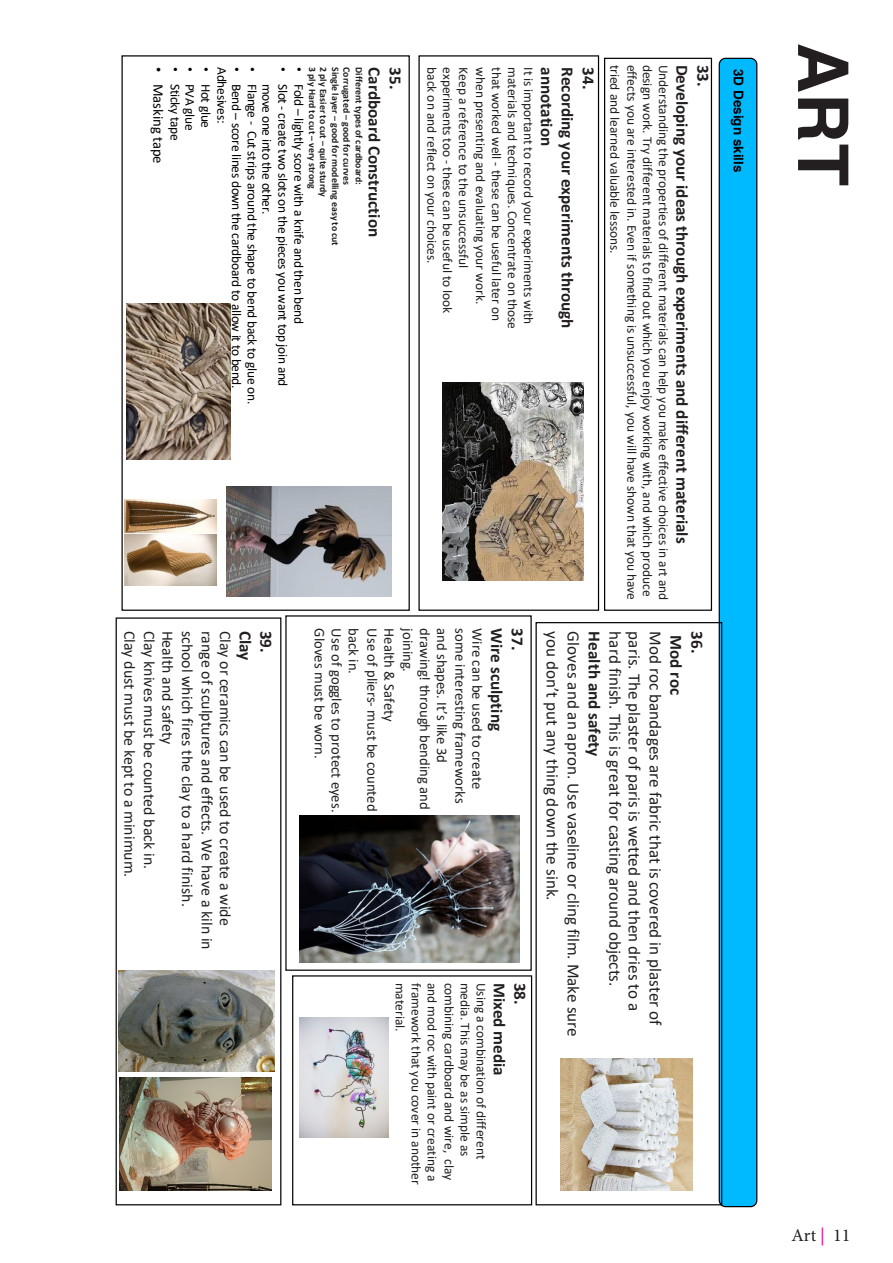
<style>
.page{position:relative;width:893px;height:1263px;background:#fff}
.page>*{position:absolute;margin:0;border:0;box-sizing:border-box;transform-origin:0 0}
.t1{font:18px "Minion Pro";color:#231f20}
.t2{font:17.1px "Calibri";color:#231f20}
.t3{font:700 17.1px "Calibri";color:#231f20}
.t4{font:15.9px "Calibri";color:#231f20}
.t5{font:14.7px "Calibri";color:#231f20}
.t6{font:14.7px "Calibri";color:#000}
.t7{font:13.5px "Calibri";color:#231f20}
.t8{font:13.5px/15.9px "Calibri";letter-spacing:-.02em;color:#000}
.t9{font:700 13.5px "Helvetica";color:#000}
.t10{font:13.5px "Arial";color:#000}
.t11{font:700 9.75px/11.4px "Calibri";letter-spacing:-.005em;color:#231f20}
.s1{font-family:"Arial"}
.s2{color:#ed028c}
</style>
<div class="page">
<div style="left:719px;top:58px;width:38px;height:1148px;background:#00baff;border-radius:6px"></div>
<div style="left:719px;top:58px;width:38px;height:1149px;border:1px solid #000;border-radius:6px"></div>
<div style="left:604px;top:58px;width:108px;height:553px;border:1px solid #000"></div>
<div style="left:418px;top:55px;width:181px;height:556px;border:1px solid #000"></div>
<div style="left:121px;top:55px;width:289px;height:556px;border:1px solid #000"></div>
<div style="left:535px;top:622px;width:187px;height:583px;border:1px solid #000"></div>
<div style="left:292px;top:975px;width:240px;height:230px;border:1px solid #000"></div>
<div style="left:116px;top:617px;width:165px;height:588px;border:1px solid #000"></div>
<img style="left:443px;top:383px;width:140px;height:198px">
<img style="left:560px;top:1059px;width:132px;height:132px">
<img style="left:299px;top:816px;width:220px;height:146px">
<img style="left:299px;top:1017px;width:90px;height:120px">
<img style="left:120px;top:1077px;width:151px;height:114px">
<img style="left:118px;top:970px;width:156px;height:101px">
<img style="left:226px;top:486px;width:165px;height:111px">
<img style="left:125px;top:500px;width:91px;height:85px">
<img style="left:126px;top:303px;width:104px;height:156px">
<svg style="left:798px;top:44px;width:50px;height:141px"></svg>
<p class="t11" style="left:365px;top:67px;width:119px;rotate:90deg">Different types of cardboard:</p>
<p class="t3" style="left:387px;top:67px;width:171px;rotate:90deg">Cardboard Construction</p>
<p class="t3" style="left:408px;top:67px;width:24px;rotate:90deg">35.</p>
<p class="t7" style="left:624px;top:64px;width:191px;rotate:90deg">tried and learned valuable lessons.</p>
<p class="t7" style="left:641px;top:64px;width:537px;rotate:90deg">effects you are interested in. Even if something is unsuccessful, you will have shown that you have</p>
<p class="t7" style="left:657px;top:64px;width:533px;rotate:90deg">design work. Try different materials to find out which you enjoy working with, and which produce</p>
<p class="t7" style="left:673px;top:64px;width:537px;rotate:90deg">Understanding the properties of different materials can help you make effective choices in art and</p>
<p class="t3" style="left:694px;top:64px;width:481px;rotate:90deg">Developing your ideas through experiments and different materials</p>
<p class="t3" style="left:715px;top:64px;width:24px;rotate:90deg">33.</p>
<p class="t8" style="left:230px;top:84px;width:46px;text-indent:-17px;rotate:90deg">Adhesives:<br>Hot glue</p>
<p class="t7" style="left:506px;top:67px;width:255px;rotate:90deg">that worked well - these can be useful later on</p>
<p class="t7" style="left:522px;top:67px;width:263px;rotate:90deg">materials and techniques. Concentrate on those</p>
<p class="t7" style="left:538px;top:67px;width:259px;rotate:90deg">It is important to record your experiments with</p>
<p class="t3" style="left:559px;top:67px;width:80px;rotate:90deg">annotation</p>
<p class="t3" style="left:580px;top:67px;width:263px;rotate:90deg">Recording your experiments through</p>
<p class="t3" style="left:601px;top:67px;width:24px;rotate:90deg">34.</p>
<p class="t11" style="left:352px;top:67px;width:180px;rotate:90deg">Corrugated – good for curves<br>Single layer – good for modelling easy to cut 2 ply Easier to cut – quite sturdy<br>3 ply Hard to cut – very strong</p>
<p class="t7" style="left:457px;top:67px;width:248px;rotate:90deg">experiments too - these can be useful to look</p>
<p class="t7" style="left:473px;top:67px;width:203px;rotate:90deg">Keep a reference to the unsuccessful</p>
<p class="t7" style="left:490px;top:67px;width:238px;rotate:90deg">when presenting and evaluating your work.</p>
<p class="t8" style="left:183px;top:67px;width:75px;rotate:90deg"><span class="s1">•</span> Sticky tape</p>
<p class="t8" style="left:198px;top:67px;width:65px;rotate:90deg"><span class="s1">•</span> PVA glue</p>
<p class="t10" style="left:216px;top:67px;width:6px;rotate:90deg">•</p>
<p class="t8" style="left:245px;top:67px;width:323px;rotate:90deg"><span class="s1">•</span> Bend – score lines down the cardboard to allow it to bend.</p>
<p class="t8" style="left:261px;top:67px;width:338px;rotate:90deg"><span class="s1">•</span> Flange - Cut strips around the shape to bend back to glue on.</p>
<p class="t8" style="left:291px;top:84px;width:304px;text-indent:-17px;rotate:90deg"><span class="s1">•</span> Slot - create two slots on the pieces you want top join and move one into the other.</p>
<p class="t8" style="left:307px;top:67px;width:259px;rotate:90deg"><span class="s1">•</span> Fold – lightly score with a knife and then bend</p>
<p class="t6" style="left:169px;top:67px;width:98px;rotate:90deg"><span class="s1">•</span> Masking tape</p>
<p class="t7" style="left:441px;top:67px;width:198px;rotate:90deg">back on and reflect on your choices.</p>
<p class="t5" style="left:383px;top:628px;width:185px;rotate:90deg">Use of pliers- must be counted</p>
<p class="t5" style="left:400px;top:628px;width:95px;rotate:90deg">Health &amp; Safety</p>
<p class="t5" style="left:418px;top:628px;width:45px;rotate:90deg">joining.</p>
<p class="t5" style="left:435px;top:628px;width:183px;rotate:90deg">drawing! through bending and</p>
<p class="t5" style="left:452px;top:628px;width:136px;rotate:90deg">and shapes. It’s like 3d</p>
<p class="t5" style="left:471px;top:628px;width:177px;rotate:90deg">some interesting frameworks</p>
<p class="t5" style="left:488px;top:628px;width:162px;rotate:90deg">Wire can be used to create</p>
<p class="t3" style="left:509px;top:628px;width:104px;rotate:90deg">Wire sculpting</p>
<p class="t3" style="left:529px;top:628px;width:24px;rotate:90deg">37.</p>
<p class="t5" style="left:330px;top:628px;width:132px;rotate:90deg">Gloves must be worn.</p>
<p class="t5" style="left:347px;top:628px;width:186px;rotate:90deg">Use of goggles to protect eyes.</p>
<p class="t5" style="left:364px;top:628px;width:47px;rotate:90deg">back in.</p>
<p class="t4" style="left:141px;top:630px;width:248px;rotate:90deg">Clay dust must be kept to a minimum.</p>
<p class="t4" style="left:161px;top:630px;width:240px;rotate:90deg">Clay knives must be counted back in.</p>
<p class="t4" style="left:179px;top:630px;width:116px;rotate:90deg">Health and safety</p>
<p class="t4" style="left:198px;top:630px;width:277px;rotate:90deg">school which fires the clay to a hard finish.</p>
<p class="t4" style="left:218px;top:630px;width:321px;rotate:90deg">range of sculptures and effects. We have a kiln in</p>
<p class="t4" style="left:236px;top:630px;width:297px;rotate:90deg">Clay or ceramics can be used to create a wide</p>
<p class="t3" style="left:257px;top:630px;width:31px;rotate:90deg">Clay</p>
<p class="t3" style="left:278px;top:630px;width:24px;rotate:90deg">39.</p>
<p class="t2" style="left:564px;top:631px;width:271px;rotate:90deg">you don’t put any thing down the sink.</p>
<p class="t2" style="left:646px;top:631px;width:381px;rotate:90deg">paris. The plaster of paris is wetted and then dries to a</p>
<p class="t2" style="left:667px;top:631px;width:396px;rotate:90deg">Mod roc bandages are fabric that is covered in plaster of</p>
<p class="t3" style="left:688px;top:635px;width:61px;rotate:90deg">Mod roc</p>
<p class="t3" style="left:709px;top:631px;width:24px;rotate:90deg">36.</p>
<p class="t2" style="left:585px;top:631px;width:407px;rotate:90deg">Gloves and an apron. Use vaseline or cling film. Make sure</p>
<p class="t3" style="left:606px;top:631px;width:126px;rotate:90deg">Health and safety</p>
<p class="t2" style="left:627px;top:631px;width:357px;rotate:90deg">hard finish. This is great for casting around objects.</p>
<p class="t7" style="left:410px;top:983px;width:51px;rotate:90deg">material.</p>
<p class="t7" style="left:426px;top:983px;width:203px;rotate:90deg">framework that you cover in another</p>
<p class="t7" style="left:442px;top:983px;width:200px;rotate:90deg">and mod roc with paint or creating a</p>
<p class="t7" style="left:459px;top:983px;width:199px;rotate:90deg">combining cardboard and wire, clay</p>
<p class="t7" style="left:475px;top:983px;width:175px;rotate:90deg">media. This may be as simple as</p>
<p class="t7" style="left:491px;top:983px;width:178px;rotate:90deg">Using a combination of different</p>
<p class="t3" style="left:512px;top:983px;width:95px;rotate:90deg">Mixed media</p>
<p class="t3" style="left:532px;top:983px;width:24px;rotate:90deg">38.</p>
<p class="t9" style="left:747px;top:69px;width:105px;rotate:90deg">3D Design skills</p>
<h1 class="t1" style="left:791px;top:1223px;width:61px">Art <span class="s2">|</span> 11</h1>
</div>
